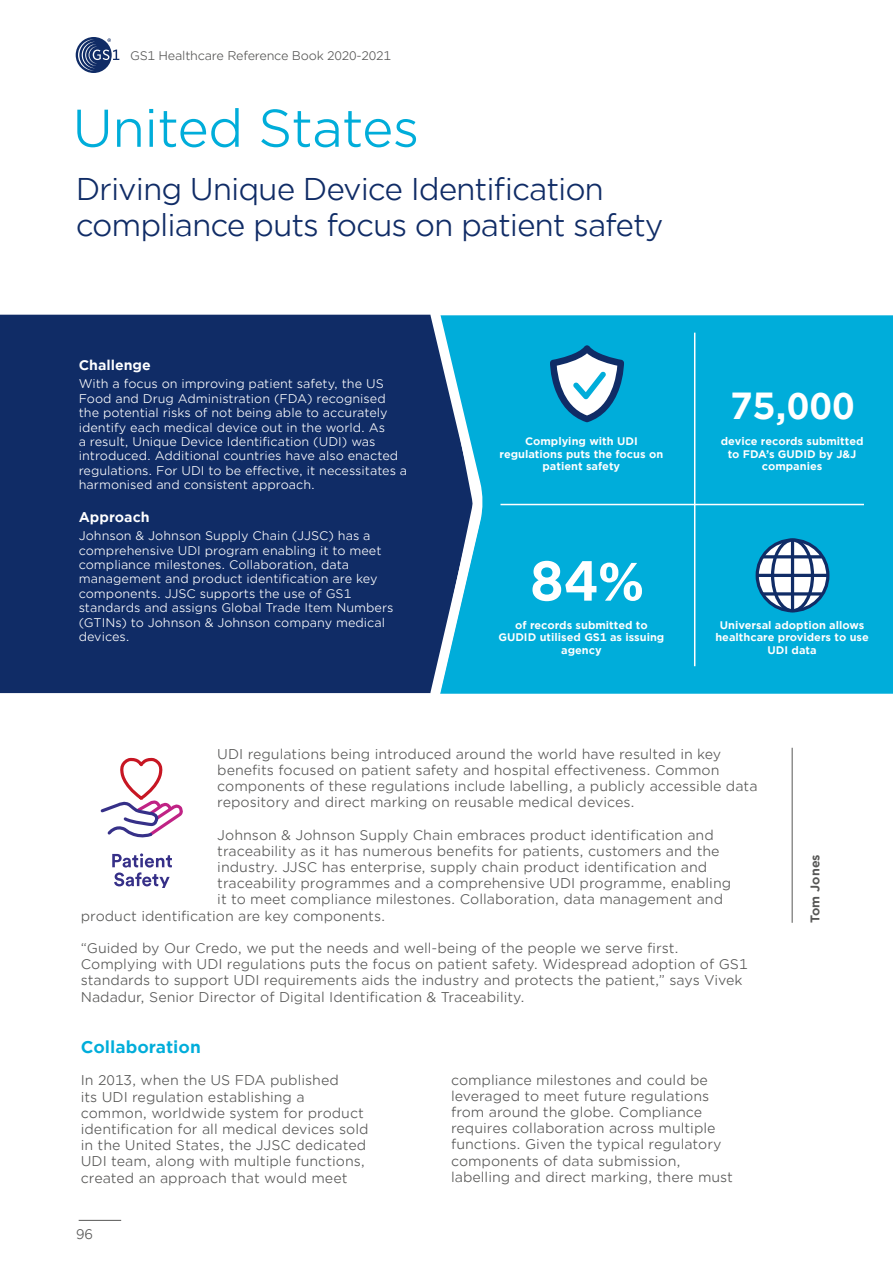
<style>
.page{position:relative;width:893px;height:1263px;background:#fff}
.page>*{position:absolute;margin:0;border:0;box-sizing:border-box;transform-origin:0 0}
.t1{font:700 54px "Gotham Office";color:#fff}
.t2{font:51px "Gotham Office";letter-spacing:-.02em;color:#00adda}
.t3{font:700 36px "Gotham Office";color:#fff}
.t4{font:30px/36px "Gotham Office";letter-spacing:-.035em;color:#102c66}
.t5{font:700 16.5px "Gotham Office";color:#00adda}
.t6{font:13.5px/16.2px "Gotham Office";color:#575756}
.t7{font:700 13.5px "Gotham Office";color:#fff}
.t8{font:12px/14.4px "Gotham Office";color:#fff}
.t9{font:12px "Gotham Office";letter-spacing:-.02em;color:#575756}
.t10{font:700 12px "Gotham Office";color:#575756}
.t11{font:700 10.5px/12.6px "Gotham Office";color:#fff;text-align:center}
.s1{font-size:51.9px}
</style>
<div class="page">
<div style="left:0;top:315px;width:423px;height:378px;background:#102c66"></div>
<div style="left:490px;top:315px;width:403px;height:379px;background:#00adda"></div>
<svg style="left:423px;top:314px;width:67px;height:380px;background:#2f81ad"></svg>
<hr style="left:79px;top:1220px;width:42px;height:1px;background:#575756">
<div style="left:76px;top:37px;width:36px;height:36px;background:#102c66;border-radius:50%"></div>
<svg style="left:78px;top:38px;width:41px;height:33px"></svg>
<hr style="left:694px;top:333px;width:1px;height:333px;background:#fff">
<hr style="left:500px;top:504px;width:364px;height:1px;background:#fff">
<hr style="left:792px;top:748px;width:1px;height:175px;background:#575756">
<svg style="left:100px;top:758px;width:83px;height:129px"></svg>
<svg style="left:550px;top:345px;width:74px;height:77px"></svg>
<svg style="left:757px;top:540px;width:71px;height:71px"></svg>
<div style="left:756px;top:538px;width:73px;height:74px;border:3px solid #102c66;border-radius:50%"></div>
<svg style="left:773px;top:540px;width:39px;height:71px"></svg>
<div style="left:771px;top:538px;width:43px;height:74px;border:3px solid #102c66;border-radius:50%"></div>
<hr style="left:791px;top:540px;width:3px;height:71px;background:#102c66">
<hr style="left:757px;top:574px;width:71px;height:3px;background:#102c66">
<hr style="left:762px;top:555px;width:60px;height:3px;background:#102c66">
<hr style="left:762px;top:592px;width:60px;height:3px;background:#102c66">
<p class="t9" style="left:130px;top:47px;width:262px">GS1 Healthcare Reference Book 2020-2021</p>
<p class="t2" style="left:72px;top:94px;width:349px">United States</p>
<p class="t4" style="left:76px;top:171px;width:589px">Driving Unique Device Identification compliance puts focus on patient safety</p>
<p class="t7" style="left:79px;top:355px;width:74px">Challenge</p>
<p class="t8" style="left:79px;top:376px;width:330px">With a focus on improving patient safety, the US Food and Drug Administration (FDA) recognised the potential risks of not being able to accurately identify each medical device out in the world. As<br>a result, Unique Device Identification (UDI) was introduced. Additional countries have also enacted regulations. For UDI to be effective, it necessitates a harmonised and consistent approach.</p>
<p class="t7" style="left:79px;top:507px;width:72px">Approach</p>
<p class="t8" style="left:79px;top:528px;width:316px">Johnson &amp; Johnson Supply Chain (JJSC) has a comprehensive UDI program enabling it to meet compliance milestones. Collaboration, data management and product identification are key components. JJSC supports the use of GS1 standards and assigns Global Trade Item Numbers (GTINs) to Johnson &amp; Johnson company medical devices.</p>
<p class="t11" style="left:499px;top:435px;width:165px">Complying with UDI regulations puts the focus on patient safety</p>
<p class="t1" style="left:530px;top:544px;width:116px">84<span class="s1">%</span></p>
<p class="t11" style="left:498px;top:618px;width:168px">of records submitted to<br>GUDID utilised GS1 as issuing agency</p>
<p class="t3" style="left:730px;top:381px;width:126px">75,000</p>
<p class="t11" style="left:721px;top:435px;width:144px">device records submitted to FDA’s GUDID by J&amp;J companies</p>
<p class="t11" style="left:715px;top:618px;width:155px">Universal adoption allows healthcare providers to use<br>UDI data</p>
<p class="t6" style="left:217px;top:745px;width:542px">UDI regulations being introduced around the world have resulted in key benefits focused on patient safety and hospital effectiveness. Common components of these regulations include labelling, a publicly accessible data repository and direct marking on reusable medical devices.</p>
<p class="t6" style="left:217px;top:826px;width:498px">Johnson &amp; Johnson Supply Chain embraces product identification and</p>
<p class="t6" style="left:217px;top:842px;width:504px">traceability as it has numerous benefits for patients, customers and the</p>
<p class="t6" style="left:217px;top:858px;width:491px">industry. JJSC has enterprise, supply chain product identification and</p>
<p class="t6" style="left:217px;top:875px;width:515px">traceability programmes and a comprehensive UDI programme, enabling</p>
<p class="t6" style="left:217px;top:891px;width:507px">it to meet compliance milestones. Collaboration, data management and</p>
<p class="t6" style="left:81px;top:907px;width:306px">product identification are key components.</p>
<p class="t6" style="left:81px;top:939px;width:668px">“Guided by Our Credo, we put the needs and well-being of the people we serve first.<br>Complying with UDI regulations puts the focus on patient safety. Widespread adoption of GS1 standards to support UDI requirements aids the industry and protects the patient,” says Vivek Nadadur, Senior Director of Digital Identification &amp; Traceability.</p>
<p class="t5" style="left:81px;top:1035px;width:122px">Collaboration</p>
<p class="t6" style="left:81px;top:1072px;width:289px">In 2013, when the US FDA published<br>its UDI regulation establishing a common, worldwide system for product identification for all medical devices sold in the United States, the JJSC dedicated UDI team, along with multiple functions, created an approach that would meet</p>
<p class="t6" style="left:76px;top:1225px;width:19px">96</p>
<p class="t6" style="left:451px;top:1071px;width:283px">compliance milestones and could be leveraged to meet future regulations from around the globe. Compliance requires collaboration across multiple functions. Given the typical regulatory components of data submission, labelling and direct marking, there must</p>
<p class="t10" style="left:807px;top:923px;width:70px;rotate:-90deg">Tom Jones</p>
</div>
